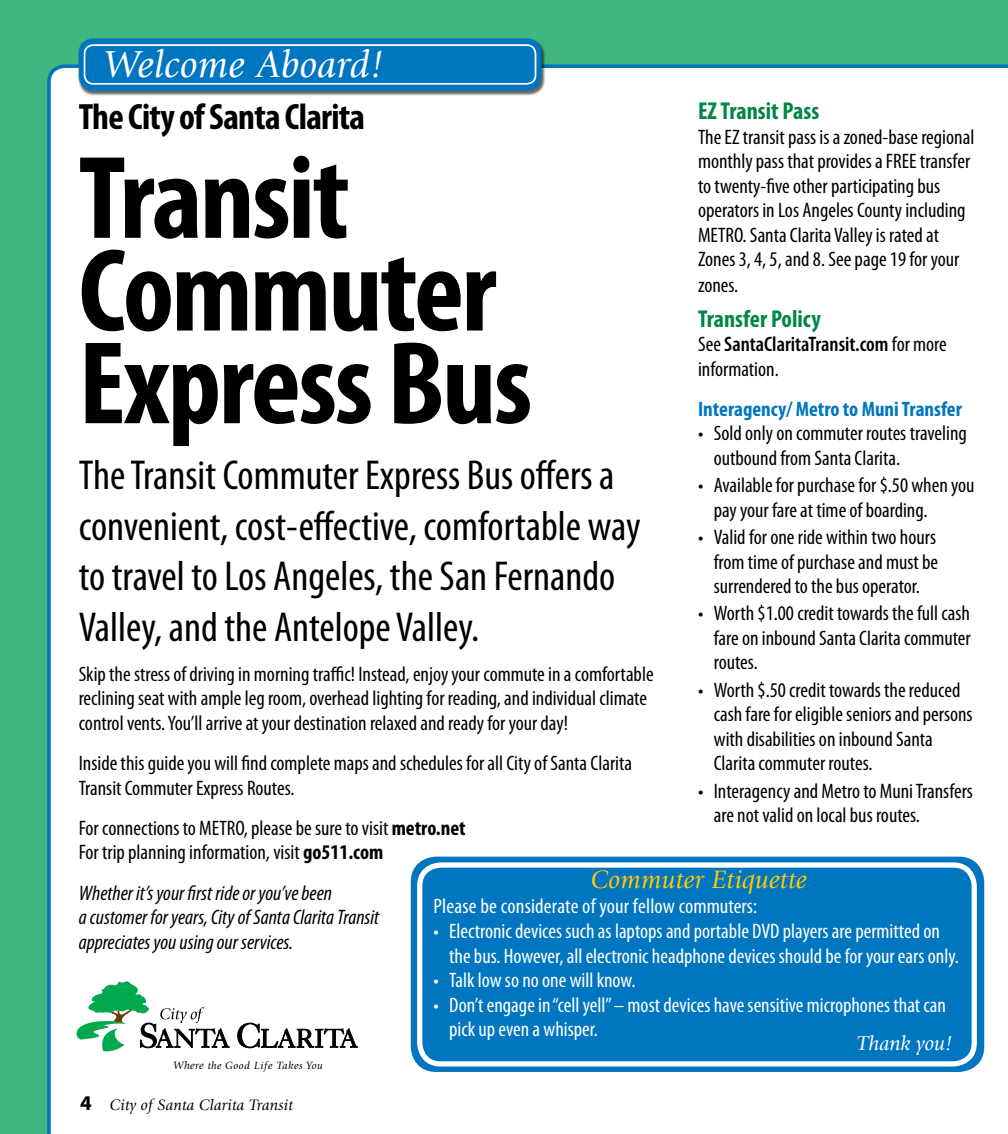
<style>
.page{position:relative;width:1008px;height:1134px;background:#40b681}
.page>*{position:absolute;margin:0;border:0;box-sizing:border-box;transform-origin:0 0}
.t1{font:700 condensed 119px/92.8px "Myriad Pro";letter-spacing:-.02em;color:#000}
.t2{font:condensed 42px/50.4px "Myriad Pro";color:#000}
.t3{font:italic 39.2px "Giovanni Std";letter-spacing:.01em;color:#fff}
.t4{font:700 condensed 36.75px "Myriad Pro";letter-spacing:-.02em;color:#000}
.t5{font:italic 26.25px "Giovanni Std";letter-spacing:.01em;color:#ffcb05}
.t6{font:700 condensed 24.5px "Myriad Pro";color:#008646}
.t7{font:condensed 21px/24.5px "Myriad Pro";color:#000}
.t8{font:condensed 21px/24.5px "Myriad Pro";color:#fff}
.t9{font:italic condensed 21px/24.5px "Myriad Pro";color:#000}
.t10{font:600 condensed 21px/24.5px "Myriad Pro";color:#000}
.t11{font:700 condensed 21px "Myriad Pro";color:#0076c0}
.t12{font:italic 21px "Giovanni Std";color:#fff}
.t13{font:italic 15.75px "Giovanni Std";letter-spacing:.01em;color:#000}
.t14{font:italic 10.85px "Giovanni";letter-spacing:.06em;color:#000}
.s1{font-weight:400}
.s2{font-weight:700}
.s3{font-size:11.38px}
.s4{font-family:"Myriad Pro";font-weight:700;font-style:normal;font-size:21px}
</style>
<div class="page">
<div style="left:47px;top:64px;width:961px;height:1070px;background:#fff"></div>
<svg style="left:237px;top:1023px;width:121px;height:25px;background:#afafaf"></svg>
<svg style="left:77px;top:981px;width:153px;height:70px;background:#bbd9c8"></svg>
<div style="left:415px;top:861px;width:565px;height:207px;background:#0076c0;border-radius:21px"></div>
<div style="left:411px;top:857px;width:573px;height:215px;border:9px solid #0076c0;border-radius:21px"></div>
<div style="left:417px;top:862px;width:560px;height:205px;border:5px solid #fff;border-radius:21px"></div>
<div style="left:78px;top:39px;width:468px;height:57px;background:#000;opacity:.6"></div>
<div style="left:79px;top:38px;width:462px;height:53px;background:#0076c0;border-radius:14px"></div>
<div style="left:84px;top:44px;width:452px;height:41px;border:2px solid #fff;border-radius:9px"></div>
<p class="t3" style="left:103px;top:42px;width:282px">Welcome Aboard!</p>
<p class="t6" style="left:698px;top:98px;width:123px">EZ Transit Pass</p>
<p class="t7" style="left:698px;top:125px;width:278px">The EZ transit pass is a zoned-base regional monthly pass that provides a FREE transfer to twenty-five other participating bus operators in Los Angeles County including METRO. Santa Clarita Valley is rated at Zones 3, 4, 5, and 8. See page 19 for your zones.</p>
<p class="t6" style="left:698px;top:305px;width:124px">Transfer Policy</p>
<p class="t10" style="left:698px;top:332px;width:250px"><span class="s1">See</span> SantaClaritaTransit.com <span class="s1">for more information.</span></p>
<p class="t11" style="left:698px;top:397px;width:265px">Interagency/ Metro to Muni Transfer</p>
<p class="t7" style="left:714px;top:422px;width:255px;text-indent:-16px">• Sold only on commuter routes traveling outbound from Santa Clarita.</p>
<p class="t7" style="left:714px;top:473px;width:262px;text-indent:-16px">• Available for purchase for $.50 when you pay your fare at time of boarding.</p>
<p class="t7" style="left:714px;top:525px;width:226px;text-align:justify;text-indent:-16px">• Valid for one ride within two hours from time of purchase and must be surrendered to the bus operator.</p>
<p class="t7" style="left:714px;top:602px;width:259px;text-align:justify;text-indent:-16px">• Worth $1.00 credit towards the full cash fare on inbound Santa Clarita commuter routes.</p>
<p class="t7" style="left:714px;top:678px;width:260px;text-indent:-16px">• Worth $.50 credit towards the reduced cash fare for eligible seniors and persons with disabilities on inbound Santa Clarita commuter routes.</p>
<p class="t7" style="left:714px;top:779px;width:261px;text-indent:-16px">• Interagency and Metro to MuniTransfers are not valid on local bus routes.</p>
<p class="t4" style="left:79px;top:97px;width:288px">The City of Santa Clarita</p>
<p class="t1" style="left:79px;top:154px;width:455px">Transit<br>Commuter<br>Express Bus</p>
<p class="t2" style="left:79px;top:451px;width:563px">TheTransit Commuter Express Bus offers a convenient, cost-effective, comfortable way to travel to Los Angeles, the San Fernando Valley, and the Antelope Valley.</p>
<p class="t7" style="left:79px;top:662px;width:576px">Skip the stress of driving in morning traffic! Instead, enjoy your commute in a comfortable reclining seat with ample leg room, overhead lighting for reading, and individual climate control vents.You’ll arrive at your destination relaxed and ready for your day!</p>
<p class="t7" style="left:79px;top:751px;width:555px">Inside this guide you will find complete maps and schedules for all City of Santa Clarita<br>Transit Commuter Express Routes.</p>
<p class="t7" style="left:79px;top:816px;width:389px">For connections to METRO, please be sure to visit <span class="s2">metro.net<br></span>For trip planning information, visit <span class="s2">go511.com</span></p>
<p class="t9" style="left:79px;top:881px;width:302px">Whether it’s your first ride or you’ve been<br>a customer for years, City of Santa Clarita Transit appreciates you using our services.</p>
<p class="t5" style="left:591px;top:865px;width:217px">Commuter Etiquette</p>
<p class="t8" style="left:433px;top:895px;width:325px">Please be considerate of your fellow commuters:</p>
<p class="t8" style="left:449px;top:919px;width:511px;text-indent:-16px">• Electronic devices such as laptops and portable DVD players are permitted on the bus. However, all electronic headphone devices should be for your ears only.</p>
<p class="t8" style="left:433px;top:968px;width:204px">• Talk low so no one will know.</p>
<p class="t8" style="left:449px;top:993px;width:498px;text-indent:-16px">• Don’t engage in“cell yell”– most devices have sensitive microphones that can pick up even a whisper.</p>
<p class="t12" style="left:857px;top:1031px;width:97px">Thank you!</p>
<p class="t14" style="left:173px;top:1059px;width:151px"><span class="s3">Where</span> the Good Life Takes You</p>
<p class="t13" style="left:80px;top:1096px;width:214px"><span class="s4">4</span> City of Santa Clarita Transit</p>
</div>
